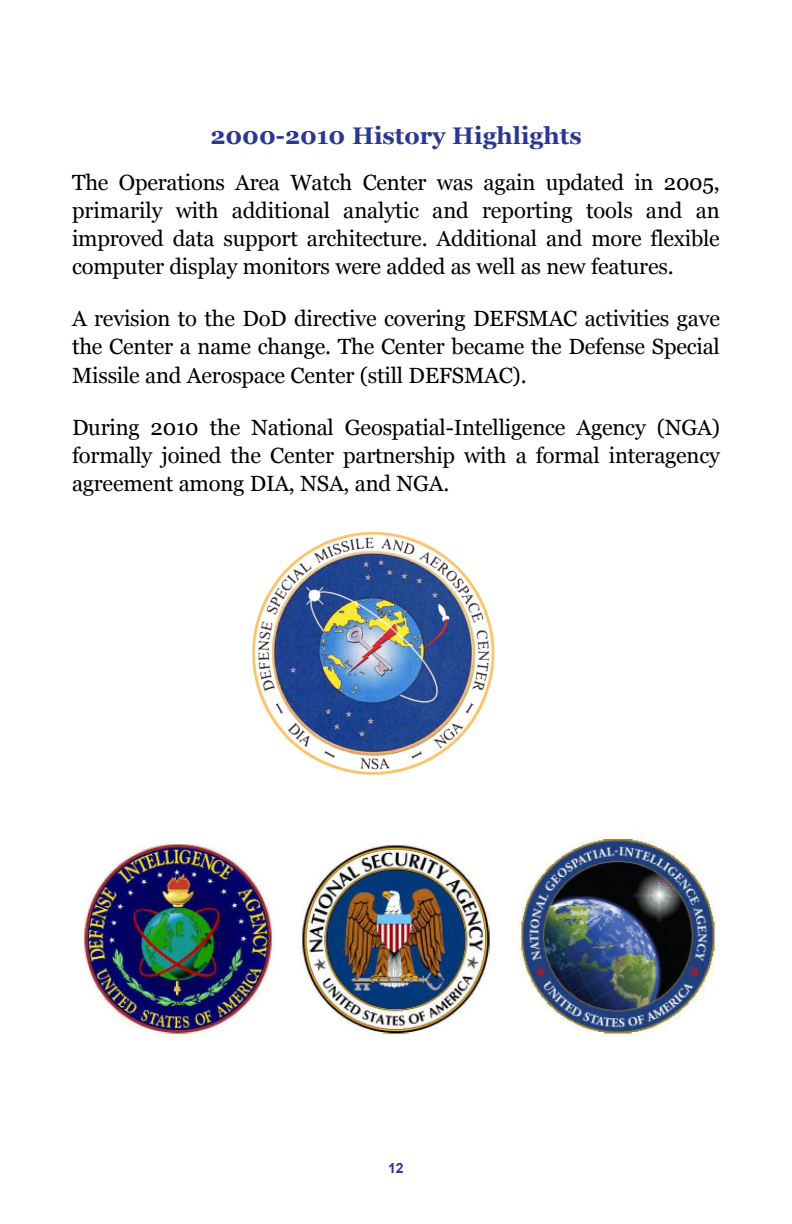
<style>
.page{position:relative;width:792px;height:1224px;background:#fff}
.page>*{position:absolute;margin:0;border:0;box-sizing:border-box;transform-origin:0 0}
.t1{font:700 24px "Georgia";color:#2b3795}
.t2{font:22px/28px "Georgia";letter-spacing:-.01em;color:#000;text-align:justify}
.t3{font:700 14px "Arial";color:#2b3795}
</style>
<div class="page">
<img style="left:252px;top:531px;width:243px;height:244px">
<img style="left:84px;top:835px;width:633px;height:202px">
<p class="t1" style="left:210px;top:122px;width:373px">2000-‑ 2010 History Highlights</p>
<p class="t2" style="left:72px;top:168px;width:649px">The Operations Area Watch Center was again updated in 2005, primarily with additional analytic and reporting tools and an improved data support architecture. Additional and more flexible computer display monitors were added as well as new features.</p>
<p class="t2" style="left:72px;top:305px;width:650px">A revision to the DoD directive covering DEFSMAC activities gave the Center a name change. The Center became the Defense Special Missile and Aerospace Center (still DEFSMAC).</p>
<p class="t2" style="left:72px;top:413px;width:649px">During 2010 the National Geospatial-Intelligence Agency (NGA) formally joined the Center partnership with a formal interagency agreement among DIA, NSA, and NGA.</p>
<p class="t3" style="left:388px;top:1159px;width:17px">12</p>
</div>
